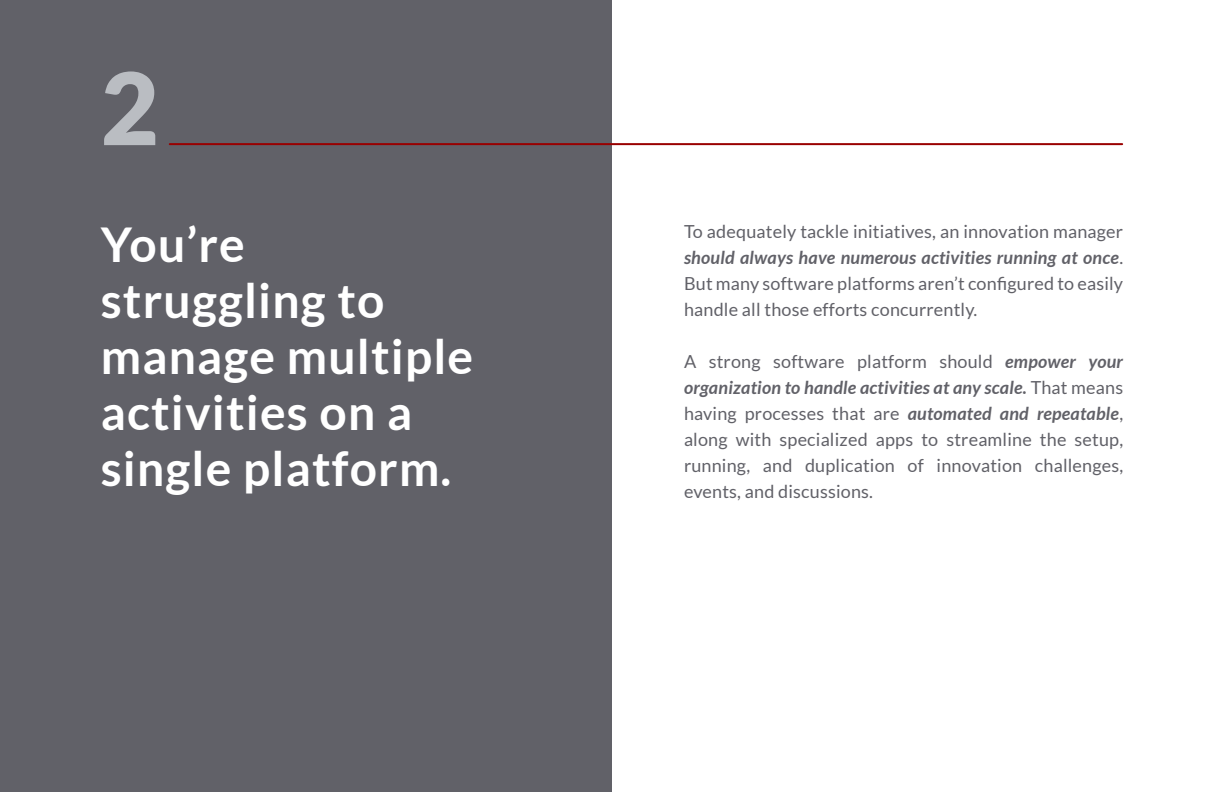
<style>
.page{position:relative;width:1224px;height:792px;background:#fff}
.page>*{position:absolute;margin:0;border:0;box-sizing:border-box;transform-origin:0 0}
.t1{font:900 100px "Lato";color:#babdc2}
.t2{font:700 48px/56px "Lato";letter-spacing:.025em;color:#fff}
.t3{font:18px/26px "Lato";letter-spacing:.01em;color:#616168;text-align:justify}
.s1{font-weight:700;font-style:italic}
</style>
<div class="page">
<div style="left:0;top:0;width:612px;height:792px;background:#616168"></div>
<hr style="left:170px;top:143px;width:952px;height:2px;background:#900">
<p class="t1" style="left:101px;top:50px;width:59px">2</p>
<p class="t2" style="left:101px;top:216px;width:374px">You’re struggling to manage multiple activities on a single platform.</p>
<p class="t3" style="left:684px;top:218px;width:441px">To adequately tackle initiatives, an innovation manager <span class="s1">should always have numerous activities running at once</span>.<br>But many software platforms aren’t configured to easily handle all those efforts concurrently.</p>
<p class="t3" style="left:684px;top:348px;width:441px">A strong software platform should <span class="s1">empower your organization to handle activities at any scale.</span> That means having processes that are <span class="s1">automated and repeatable</span>, along with specialized apps to streamline the setup, running, and duplication of innovation challenges, events, and discussions.</p>
</div>
